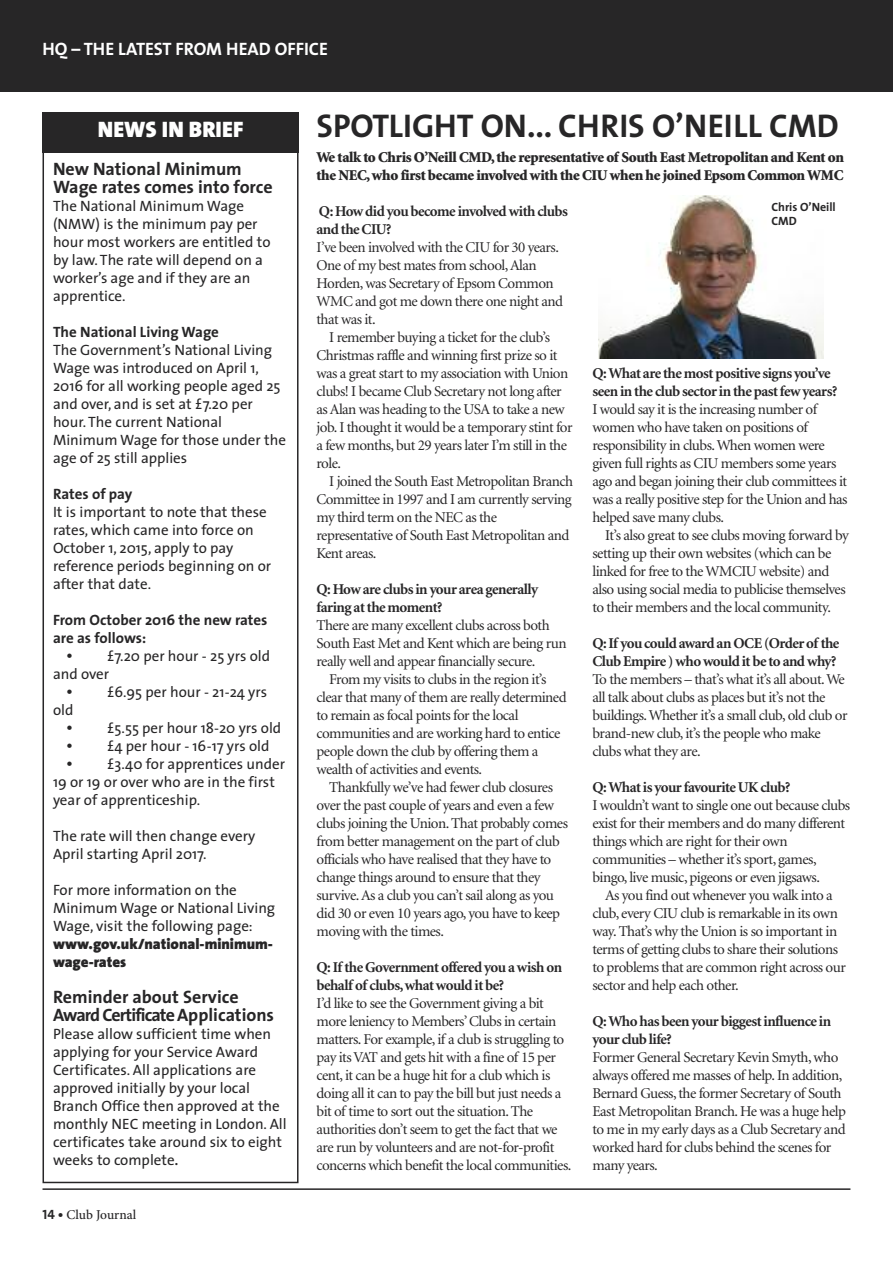
<style>
.page{position:relative;width:893px;height:1263px;background:#fff}
.page>*{position:absolute;margin:0;border:0;box-sizing:border-box;transform-origin:0 0}
.t1{font:700 33px "The Sans";color:#272627}
.t2{font:900 22.5px "The Sans";color:#fff}
.t3{font:700 18px/18px "The Sans";color:#272627}
.t4{font:700 18px "The Sans";color:#fff}
.t5{font:15px/18px "Minion";letter-spacing:-.035em;color:#272627}
.t6{font:15px/18px "The Sans";color:#272627}
.t7{font:700 15px/18px "Minion";letter-spacing:-.035em;color:#272627}
.t8{font:900 15px/18px "Minion";letter-spacing:-.025em;color:#272627}
.t9{font:700 15px/18px "The Sans";color:#272627}
.t10{font:900 15px/18px "The Sans";color:#272627}
.t11{font:500 13.5px "Minion Pro";color:#272627}
.t12{font:700 12px/13.5px "The Sans";color:#272627}
.s1{font-size:18px}
.s2{font-family:"The Sans Bold Caps";font-weight:400}
</style>
<div class="page">
<hr style="left:43px;top:1188px;width:807px;height:2px;background:#272627">
<div style="left:0;top:0;width:893px;height:92px;background:#272627"></div>
<div style="left:43px;top:113px;width:255px;height:40px;background:#272627"></div>
<div style="left:43px;top:151px;width:255px;height:1032px;border:2px solid #272627"></div>
<img style="left:599px;top:196px;width:225px;height:162px">
<p class="t4" style="left:43px;top:42px;width:287px">HQ – THE LATEST FROM HEAD OFFICE</p>
<h2 class="t2" style="left:98px;top:120px;width:147px">NEWS IN BRIEF</h2>
<p class="t3" style="left:53px;top:162px;width:221px">New National Minimum<br>Wage rates comes into force</p>
<p class="t6" style="left:53px;top:198px;width:219px">The National Minimum Wage (NMW) is the minimum pay per hour most workers are entitled to by law. The rate will depend on a worker’s age and if they are an apprentice.</p>
<p class="t9" style="left:53px;top:324px;width:167px">The National Living Wage</p>
<p class="t6" style="left:53px;top:342px;width:234px">The Government’s National Living<br>Wage was introduced on April 1,<br>2016 for all working people aged 25 and over, and is set at £7.20 per hour. The current National<br>Minimum Wage for those under the age of 25 still applies</p>
<p class="t9" style="left:53px;top:486px;width:81px">Rates of pay</p>
<p class="t6" style="left:53px;top:504px;width:220px">It is important to note that these rates, which came into force on<br>October 1, 2015, apply to pay reference periods beginning on or after that date.</p>
<p class="t9" style="left:53px;top:612px;width:216px">From October 2016 the new rates are as follows:</p>
<p class="t6" style="left:53px;top:648px;width:219px;text-indent:13px"><span class="s1">•</span> £7.20 per hour - 25 yrs old and over</p>
<p class="t6" style="left:53px;top:684px;width:216px;text-indent:13px"><span class="s1">•</span> £6.95 per hour - 21-24 yrs old</p>
<p class="t6" style="left:66px;top:720px;width:217px"><span class="s1">•</span> £5.55 per hour 18-20 yrs old</p>
<p class="t6" style="left:66px;top:738px;width:205px"><span class="s1">•</span> £4 per hour - 16-17 yrs old</p>
<p class="t6" style="left:53px;top:756px;width:234px;text-indent:13px"><span class="s1">•</span> £3.40 for apprentices under<br>19 or 19 or over who are in the first year of apprenticeship.</p>
<p class="t6" style="left:53px;top:828px;width:204px">The rate will then change every<br>April starting April 2017.</p>
<p class="t6" style="left:53px;top:882px;width:224px">For more information on the<br>Minimum Wage or National Living<br>Wage, visit the following page:</p>
<p class="t10" style="left:53px;top:936px;width:222px">www.gov.uk/national-minimum&shy;wage-rates</p>
<p class="t3" style="left:53px;top:990px;width:223px">Reminder about Service<br>AwardCertificateApplications</p>
<p class="t6" style="left:53px;top:1026px;width:235px">Please allow sufficient time when applying for your Service Award<br>Certificates. All applications are approved initially by your local<br>Branch Office then approved at the monthly NEC meeting in London. All certificates take around six to eight weeks to complete<span class="s1">.</span></p>
<p class="t11" style="left:43px;top:1210px;width:95px"><span class="s2">14 •</span> Club Journal</p>
<h1 class="t1" style="left:316px;top:113px;width:524px">SPOTLIGHT ON... CHRIS O’NEILL CMD</h1>
<p class="t8" style="left:316px;top:149px;width:529px">We talk to Chris O’Neill CMD,the representative of South East Metropolitan and Kent on the NEC,who first became involved with the CIU when he joined Epsom CommonWMC</p>
<p class="t12" style="left:771px;top:201px;width:66px">Chris O’Neill<br>CMD</p>
<p class="t7" style="left:316px;top:203px;width:253px">Q:How did you become involved with clubs and the CIU?</p>
<p class="t5" style="left:316px;top:239px;width:248px">I’ve been involved with the CIU for 30 years.<br>One of my best mates from school,Alan Horden, was Secretary of Epsom Common WMC and got me down there one night and that was it.</p>
<p class="t5" style="left:316px;top:329px;width:257px;text-indent:13px">I remember buying a ticket for the club’s Christmas raffle and winning first prize so it was a great start to my association with Union clubs! I became Club Secretary not long after as Alan was heading to the USA to take a new job. I thought it would be a temporary stint for a few months, but 29 years later I’m still in the role.</p>
<p class="t5" style="left:316px;top:473px;width:258px;text-indent:13px">I joined the South East Metropolitan Branch Committee in 1997 and I am currently serving my third term on the NEC as the representative of South East Metropolitan and Kent areas.</p>
<p class="t7" style="left:316px;top:581px;width:223px">Q:How are clubs in your area generally faring at the moment?</p>
<p class="t5" style="left:316px;top:617px;width:252px">There are many excellent clubs across both<br>South East Met and Kent which are being run really well and appear financially secure.</p>
<p class="t5" style="left:316px;top:671px;width:252px;text-indent:13px">From my visits to clubs in the region it’s clear that many of them are really determined to remain as focal points for the local communities and are working hard to entice people down the club by offering them a wealth of activities and events.</p>
<p class="t5" style="left:316px;top:779px;width:253px;text-indent:13px">Thankfully we’ve had fewer club closures over the past couple of years and even a few clubs joining the Union. That probably comes from better management on the part of club officials who have realised that they have to change things around to ensure that they survive.As a club you can’t sail along as you did 30 or even 10 years ago, you have to keep moving with the times.</p>
<p class="t7" style="left:317px;top:959px;width:247px">Q:If the Government offered you a wish on behalf of clubs,what would it be?</p>
<p class="t5" style="left:316px;top:995px;width:256px">I’d like to see the Government giving a bit more leniency to Members’Clubs in certain matters. For example, if a club is struggling to pay its VAT and gets hit with a fine of 15 per cent, it can be a huge hit for a club which is doing all it can to pay the bill but just needs a bit of time to sort out the situation. The authorities don’t seem to get the fact that we are run by volunteers and are not-for-profit concerns which benefit the local communities.</p>
<p class="t7" style="left:592px;top:365px;width:246px">Q:What are the most positive signs you’ve seen in the club sector in the past few years?</p>
<p class="t5" style="left:592px;top:401px;width:256px">I would say it is the increasing number of women who have taken on positions of responsibility in clubs.When women were given full rights as CIU members some years ago and began joining their club committees it was a really positive step for the Union and has helped save many clubs.</p>
<p class="t5" style="left:592px;top:527px;width:258px;text-indent:13px">It’s also great to see clubs moving forward by setting up their own websites (which can be linked for free to the WMCIU website) and also using social media to publicise themselves to their members and the local community.</p>
<p class="t7" style="left:592px;top:635px;width:248px">Q:If you could award an OCE (Order of the<br>Club Empire ) who would it be to and why?</p>
<p class="t5" style="left:592px;top:671px;width:257px">To the members – that’s what it’s all about.We all talk about clubs as places but it’s not the buildings.Whether it’s a small club, old club or brand-new club, it’s the people who make clubs what they are.</p>
<p class="t7" style="left:592px;top:779px;width:199px">Q:What is your favourite UK club?</p>
<p class="t5" style="left:592px;top:797px;width:259px">I wouldn’t want to single one out because clubs exist for their members and do many different things which are right for their own communities – whether it’s sport, games, bingo, live music, pigeons or even jigsaws.</p>
<p class="t5" style="left:592px;top:887px;width:255px;text-indent:13px">As you find out whenever you walk into a club, every CIU club is remarkable in its own way. That’s why the Union is so important in terms of getting clubs to share their solutions to problems that are common right across our sector and help each other.</p>
<p class="t7" style="left:592px;top:1013px;width:240px">Q:Who has been your biggest influence in your club life?</p>
<p class="t5" style="left:592px;top:1049px;width:255px">Former General Secretary Kevin Smyth, who always offered me masses of help. In addition, Bernard Guess, the former Secretary of South East Metropolitan Branch. He was a huge help to me in my early days as a Club Secretary and worked hard for clubs behind the scenes for many years.</p>
</div>
